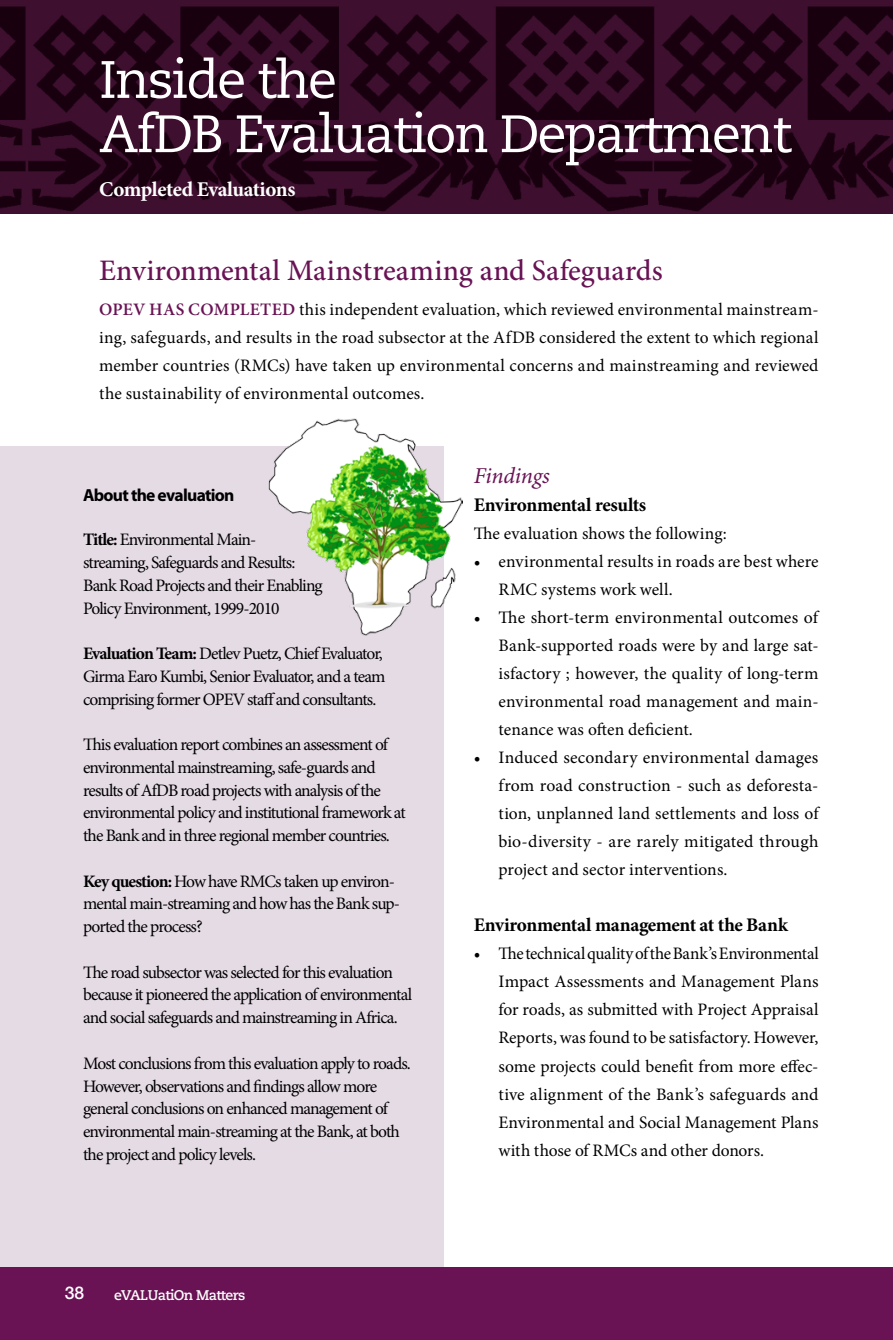
<style>
.page{position:relative;width:893px;height:1340px;background:#fff}
.page>*{position:absolute;margin:0;border:0;box-sizing:border-box;transform-origin:0 0}
.t1{font:52.5px/54.2px "Caecilia";letter-spacing:-.04em;color:#fff}
.t2{font:500 29.75px "Minion Pro";color:#691354}
.t3{font:italic 22.75px "Minion Pro";letter-spacing:-.01em;color:#691354}
.t4{font:700 21px "Minion Pro";letter-spacing:-.02em;color:#fff}
.t5{font:700 19.25px "Minion Pro";letter-spacing:-.02em;color:#000}
.t6{font:17.5px/28px "Minion Pro";letter-spacing:-.05em;color:#000}
.t7{font:17.5px/28px "Minion Pro";color:#000}
.t8{font:700 17.5px "Myriad Pro";letter-spacing:-.04em;color:#000}
.t9{font:500 17.5px "Helvetica Neue LT Std";color:#fff}
.t10{font:700 14px "Caecilia";letter-spacing:-.04em;color:#fff}
.s1{font-weight:600;color:#691354}
.s2{font-weight:700}
</style>
<div class="page">
<div style="left:0;top:1266px;width:893px;height:73px;background:#691354"></div>
<img style="left:0;top:0;width:893px;height:213px">
<div style="left:0;top:446px;width:444px;height:820px;background:#e5dbe5"></div>
<img style="left:269px;top:418px;width:194px;height:218px">
<h1 class="t1" style="left:99px;top:54px;width:694px">Inside the<br>AfDB Evaluation Department</h1>
<p class="t4" style="left:99px;top:176px;width:198px">Completed Evaluations</p>
<h2 class="t2" style="left:99px;top:252px;width:565px">Environmental Mainstreaming and Safeguards</h2>
<p class="t6" style="left:99px;top:295px;width:721px;text-align:justify"><span class="s1">OPEV HAS COMPLETED</span> this independent evaluation, which reviewed environmental mainstream&shy;ing, safeguards, and results in the road subsector at the AfDB considered the extent to which regional member countries (RMCs) have taken up environmental concerns and mainstreaming and reviewed the sustainability of environmental outcomes.</p>
<p class="t8" style="left:83px;top:486px;width:153px">About the evaluation</p>
<p class="t6" style="left:83px;top:528px;width:241px;line-height:22.8px"><span class="s2">Title:</span> Environmental Main&shy;streaming, Safeguards and Results:<br>Bank Road Projects and their Enabling Policy Environment, 1999-2010</p>
<p class="t6" style="left:83px;top:642px;width:304px;line-height:22.8px"><span class="s2">Evaluation Team:</span> Detlev Puetz, Chief Evaluator,<br>Girma Earo Kumbi, Senior Evaluator, and a team comprising former OPEV staff and consultants.</p>
<p class="t6" style="left:83px;top:733px;width:324px;line-height:22.8px">This evaluation report combines an assessment of environmental mainstreaming, safe-guards and results of AfDB road projects with analysis of the environmental policy and institutional framework at the Bank and in three regional member countries.</p>
<p class="t6" style="left:83px;top:869px;width:318px;line-height:22.8px"><span class="s2">Key question:</span> How have RMCs taken up environ&shy;mental main-streaming and how has the Bank sup&shy;ported the process?</p>
<p class="t6" style="left:83px;top:960px;width:330px;line-height:22.8px">The road subsector was selected for this evaluation because it pioneered the application of environmental and social safeguards and mainstreaming in Africa.</p>
<p class="t6" style="left:83px;top:1051px;width:329px;line-height:22.8px">Most conclusions from this evaluation apply to roads.<br>However, observations and findings allow more general conclusions on enhanced management of environmental main-streaming at the Bank, at both the project and policy levels.</p>
<p class="t9" style="left:65px;top:1282px;width:21px">38</p>
<p class="t10" style="left:114px;top:1286px;width:133px">eVALUatiOn Matters</p>
<h3 class="t3" style="left:474px;top:462px;width:78px">Findings</h3>
<p class="t5" style="left:474px;top:493px;width:174px">Environmental results</p>
<p class="t7" style="left:474px;top:519px;width:254px">The evaluation shows the following:</p>
<p class="t7" style="left:499px;top:547px;width:321px;text-indent:-25px">• environmental results in roads are best where<br>RMC systems work well.</p>
<p class="t6" style="left:499px;top:603px;width:321px;text-align:justify;text-indent:-25px">• The short-term environmental outcomes of Bank-supported roads were by and large sat&shy;isfactory ; however, the quality of long-term environmental road management and main&shy;tenance was often deficient.</p>
<p class="t6" style="left:499px;top:743px;width:322px;text-align:justify;text-indent:-25px">• Induced secondary environmental damages from road construction - such as deforesta&shy;tion, unplanned land settlements and loss of bio-diversity - are rarely mitigated through project and sector interventions.</p>
<p class="t5" style="left:474px;top:913px;width:316px">Environmental management at the Bank</p>
<p class="t6" style="left:499px;top:939px;width:322px;text-align:justify;text-indent:-25px">• ThetechnicalqualityoftheBank’sEnvironmental Impact Assessments and Management Plans for roads, as submitted with Project Appraisal Reports, was found to be satisfactory. However, some projects could benefit from more effec&shy;tive alignment of the Bank’s safeguards and Environmental and Social Management Plans with those of RMCs and other donors.</p>
</div>
